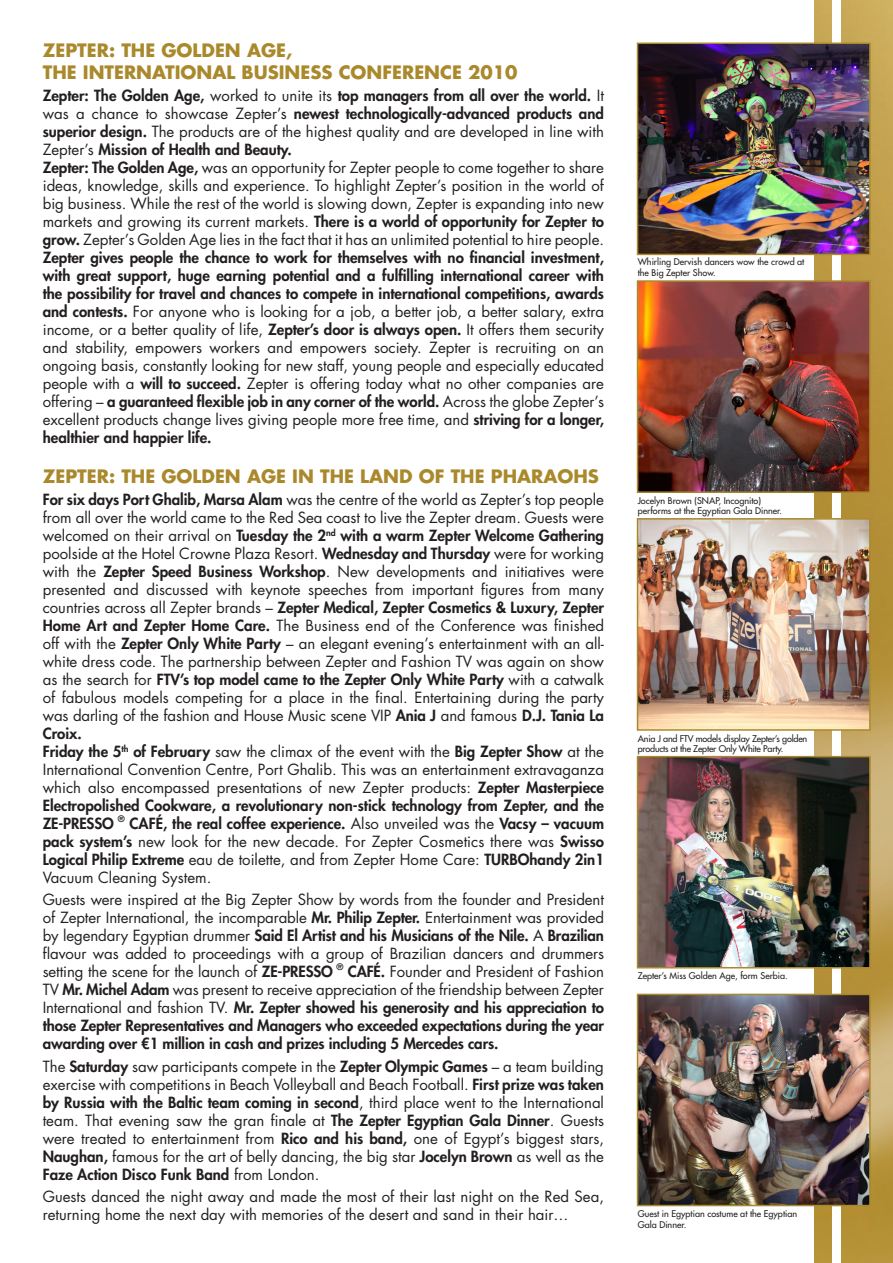
<style>
.page{position:relative;width:893px;height:1263px;background:#fff}
.page>*{position:absolute;margin:0;border:0;box-sizing:border-box;transform-origin:0 0}
.t1{font:700 18px/21.6px "Futura Std";color:#aa892c}
.t2{font:15px/18px "Futura Std";color:#231f20}
.t3{font:800 15px/18px "Futura Std";letter-spacing:-.01em;color:#231f20;text-align:justify}
.t4{font:500 9px/10.5px "Futura Std";color:#231f20}
.t5{font:500 9px/10.5px "Futura Std";letter-spacing:-.02em;color:#231f20}
.t6{font:800 8.7px "Futura Std";color:#231f20}
.s1{font-weight:800}
.s2{font-weight:400}
</style>
<div class="page">
<img style="left:814px;top:0;width:17px;height:1263px">
<img style="left:842px;top:0;width:51px;height:1263px">
<img style="left:640px;top:521px;width:228px;height:207px">
<div style="left:637px;top:518px;width:234px;height:213px;border:2px solid #aa892c"></div>
<img style="left:640px;top:46px;width:228px;height:206px">
<div style="left:637px;top:43px;width:234px;height:212px;border:2px solid #aa892c"></div>
<img style="left:640px;top:283px;width:228px;height:207px">
<div style="left:637px;top:280px;width:234px;height:213px;border:2px solid #aa892c"></div>
<img style="left:640px;top:997px;width:228px;height:206px">
<div style="left:637px;top:994px;width:234px;height:212px;border:2px solid #aa892c"></div>
<img style="left:640px;top:759px;width:228px;height:206px">
<div style="left:637px;top:756px;width:234px;height:212px;border:2px solid #aa892c"></div>
<p class="t1" style="left:43px;top:40px;width:476px">ZEPTER: THE GOLDEN AGE,<br>THE INTERNATIONAL BUSINESS CONFERENCE 2010</p>
<p class="t2" style="left:43px;top:87px;width:563px"><span class="s1">Zepter: The Golden Age,</span> worked to unite its <span class="s1">top managers from all over the world.</span> It was a chance to showcase Zepter’s <span class="s1">newest technologically-advanced products and superior design.</span> The products are of the highest quality and are developed in line with Zepter’s <span class="s1">Mission of Health and Beauty.<br>Zepter: The Golden Age,</span> was an opportunity for Zepter people to come together to share ideas, knowledge, skills and experience. To highlight Zepter’s position in the world of big business. While the rest of the world is slowing down, Zepter is expanding into new markets and growing its current markets. <span class="s1">There is a world of opportunity for Zepter to grow.</span> Zepter’s Golden Age lies in the fact that it has an unlimited potential to hire people.<br><span class="s1">Zepter gives people the chance to work for themselves with no financial investment, with great support, huge earning potential and a fulfilling international career with the possibility for travel and chances to compete in international competitions, awards and contests.</span> For anyone who is looking for a job, a better job, a better salary, extra income, or a better quality of life, <span class="s1">Zepter’s door is always open.</span> It offers them security and stability, empowers workers and empowers society. Zepter is recruiting on an ongoing basis, constantly looking for new staff, young people and especially educated people with a <span class="s1">will to succeed.</span> Zepter is offering today what no other companies are offering – <span class="s1">a guaranteed flexible job in any corner of the world.</span> Across the globe Zepter’s excellent products change lives giving people more free time, and <span class="s1">striving for a longer, healthier and happier life.</span></p>
<p class="t1" style="left:43px;top:465px;width:558px">ZEPTER: THE GOLDEN AGE IN THE LAND OF THE PHARAOHS</p>
<p class="t2" style="left:43px;top:491px;width:563px"><span class="s1">For six days Port Ghalib, Marsa Alam</span> was the centre of the world as Zepter’s top people from all over the world came to the Red Sea coast to live the Zepter dream. Guests were welcomed on their arrival on <span class="s1">Tuesday the 2</span><sup>nd</sup> <span class="s1">with a warm Zepter Welcome Gathering </span>poolside at the Hotel Crowne Plaza Resort. <span class="s1">Wednesday and Thursday</span> were for working with the <span class="s1">Zepter Speed Business Workshop</span>. New developments and initiatives were presented and discussed with keynote speeches from important figures from many countries across all Zepter brands – <span class="s1">Zepter Medical, Zepter Cosmetics &amp; Luxury, Zepter Home Art and Zepter Home Care.</span> The Business end of the Conference was finished off with the <span class="s1">Zepter Only White Party</span> – an elegant evening’s entertainment with an all&shy;white dress code. The partnership between Zepter and Fashion TV was again on show as the search for <span class="s1">FTV’s top model came to the Zepter Only White Party</span> with a catwalk of fabulous models competing for a place in the final. Entertaining during the party was darling of the fashion and House Music scene VIP <span class="s1">Ania J</span> and famous <span class="s1">D.J. Tania La Croix.<br>Friday the 5</span><sup>th</sup> <span class="s1">of February</span> saw the climax of the event with the <span class="s1">Big Zepter Show</span> at the International Convention Centre, Port Ghalib. This was an entertainment extravaganza which also encompassed presentations of new Zepter products: <span class="s1">Zepter Masterpiece Electropolished Cookware, a revolutionary non-stick technology from Zepter, and the ZE-PRESSO</span></p>
<p class="t2" style="left:43px;top:815px;width:563px;text-align:justify;text-indent:87px"><span class="s1">CAFÉ, the real coffee experience.</span> Also unveiled was the <span class="s1">Vacsy – vacuum pack system’s</span> new look for the new decade. For Zepter Cosmetics there was <span class="s1">Swisso Logical Philip Extreme</span> eau de toilette, and from Zepter Home Care: <span class="s1">TURBOhandy 2in1<br></span>Vacuum Cleaning System.</p>
<p class="t2" style="left:43px;top:891px;width:563px;text-align:justify">Guests were inspired at the Big Zepter Show by words from the founder and President of Zepter International, the incomparable <span class="s1">Mr. Philip Zepter.</span> Entertainment was provided by legendary Egyptian drummer <span class="s1">Said El Artist and his Musicians of the Nile.</span> A <span class="s1">Brazilian </span>flavour was added to proceedings with a group of Brazilian dancers and drummers setting the scene for the launch of <span class="s1">ZE-PRESSO</span></p>
<p class="t6" style="left:118px;top:813px;width:8px">®</p>
<p class="t3" style="left:43px;top:963px;width:563px;text-indent:305px">CAFÉ. <span class="s2">Founder and President of Fashion TV</span> Mr. Michel Adam <span class="s2">was present to receive appreciation of the friendship between Zepter International and fashion TV.</span> Mr. Zepter showed his generosity and his appreciation to those Zepter Representatives and Managers who exceeded expectations during the year awarding over €1 million in cash and prizes including 5 Mercedes cars.</p>
<p class="t2" style="left:43px;top:1057px;width:563px;text-align:justify">The <span class="s1">Saturday</span> saw participants compete in the <span class="s1">Zepter Olympic Games</span> – a team building exercise with competitions in Beach Volleyball and Beach Football. <span class="s1">First prize was taken by Russia with the Baltic team coming in second</span>, third place went to the International team. That evening saw the gran finale at <span class="s1">The Zepter Egyptian Gala Dinner</span>. Guests were treated to entertainment from <span class="s1">Rico and his band,</span> one of Egypt’s biggest stars, <span class="s1">Naughan,</span> famous for the art of belly dancing, the big star <span class="s1">Jocelyn Brown</span> as well as the <span class="s1">Faze Action Disco Funk Band</span> from London.</p>
<p class="t2" style="left:43px;top:1187px;width:563px">Guests danced the night away and made the most of their last night on the Red Sea, returning home the next day with memories of the desert and sand in their hair…</p>
<p class="t6" style="left:337px;top:961px;width:8px">®</p>
<p class="t4" style="left:638px;top:256px;width:168px">Whirling Dervish dancers wow the crowd at the Big Zepter Show.</p>
<p class="t4" style="left:638px;top:495px;width:146px">Jocelyn Brown (SNAP, Incognito) performs at the Egyptian Gala Dinner.</p>
<p class="t5" style="left:638px;top:733px;width:171px">Ania J and FTV models display Zepter’s golden products at the Zepter Only White Party.</p>
<p class="t4" style="left:638px;top:971px;width:152px">Zepter’s Miss Golden Age, form Serbia.</p>
<p class="t4" style="left:638px;top:1209px;width:161px">Guest in Egyptian costume at the Egyptian<br>Gala Dinner.</p>
</div>
